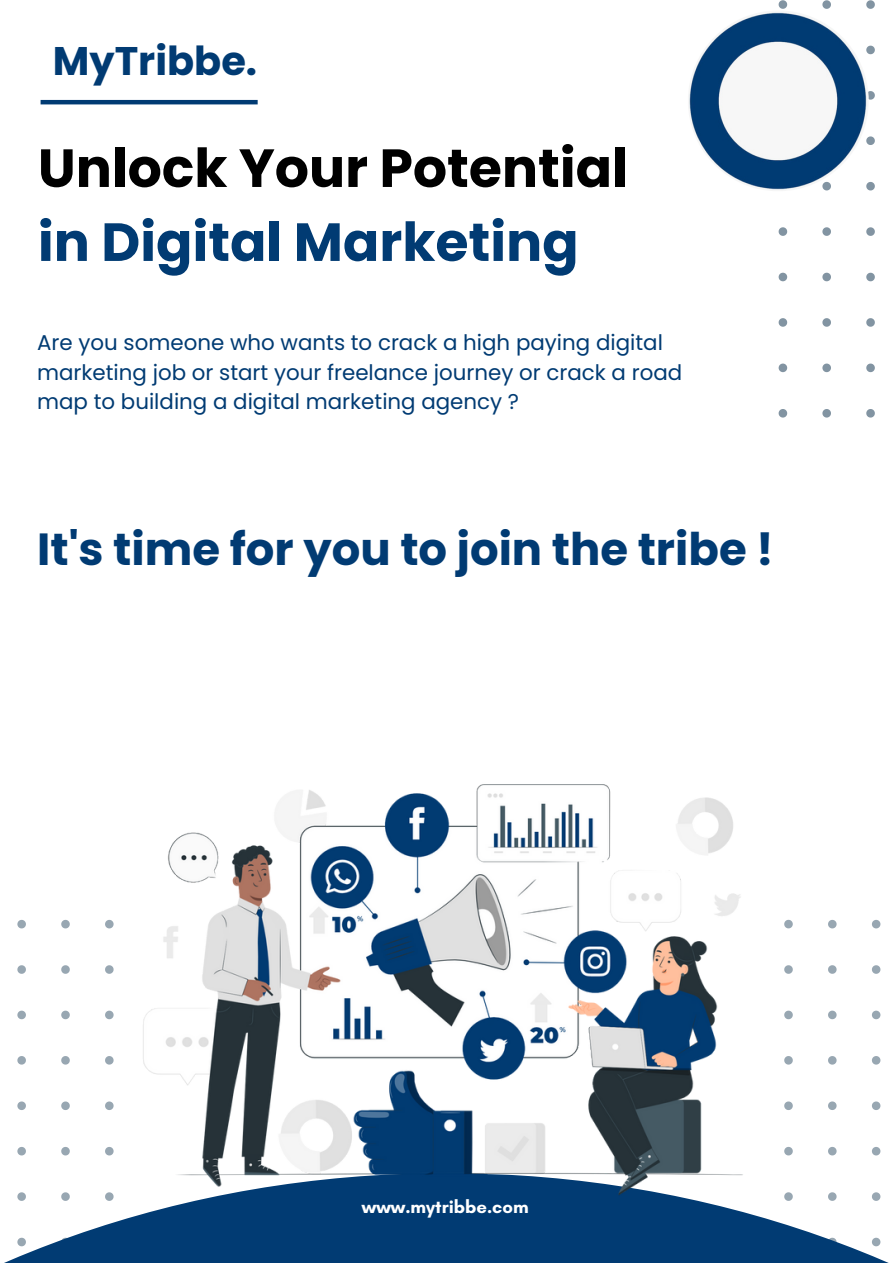
<style>
.page{position:relative;width:893px;height:1264px;background:#fff}
.page>*{position:absolute;margin:0;border:0;box-sizing:border-box;transform-origin:0 0}
.t1{font:700 53.55px "Poppins";color:#000}
.t2{font:700 53.55px "Poppins";color:#013b73}
.t3{font:700 45px "Poppins";color:#013b73}
.t4{font:700 39.9px "Poppins";color:#013b73}
.t5{font:21.3px/29.2px "Poppins";color:#013b73}
.t6{font:700 18.45px "Glacial Indifference";color:#fff}
</style>
<div class="page">
<svg style="left:778px;top:0;width:97px;height:417px"></svg>
<img style="left:687px;top:10px;width:181px;height:181px;border-radius:50%">
<svg style="left:17px;top:919px;width:97px;height:237px"></svg>
<svg style="left:784px;top:919px;width:97px;height:237px"></svg>
<svg style="left:6px;top:1192px;width:880px;height:70px"></svg>
<hr style="left:41px;top:100px;width:217px;height:4px;background:#013b73">
<img style="left:119px;top:784px;width:660px;height:478px">
<h3 class="t4" style="left:53px;top:33px;width:206px">MyTribbe.</h3>
<h1 class="t1" style="left:38px;top:131px;width:591px">Unlock Your Potential</h1>
<h1 class="t2" style="left:38px;top:205px;width:542px">in Digital Marketing</h1>
<p class="t5" style="left:37px;top:328px;width:646px">Are you someone who wants to crack a high paying digital marketing job or start your freelance journey or crack a road map to building a digital marketing agency ?</p>
<h2 class="t3" style="left:37px;top:517px;width:738px">It's time for you to join the tribe !</h2>
<p class="t6" style="left:362px;top:1195px;width:168px">www.mytribbe.com</p>
</div>
